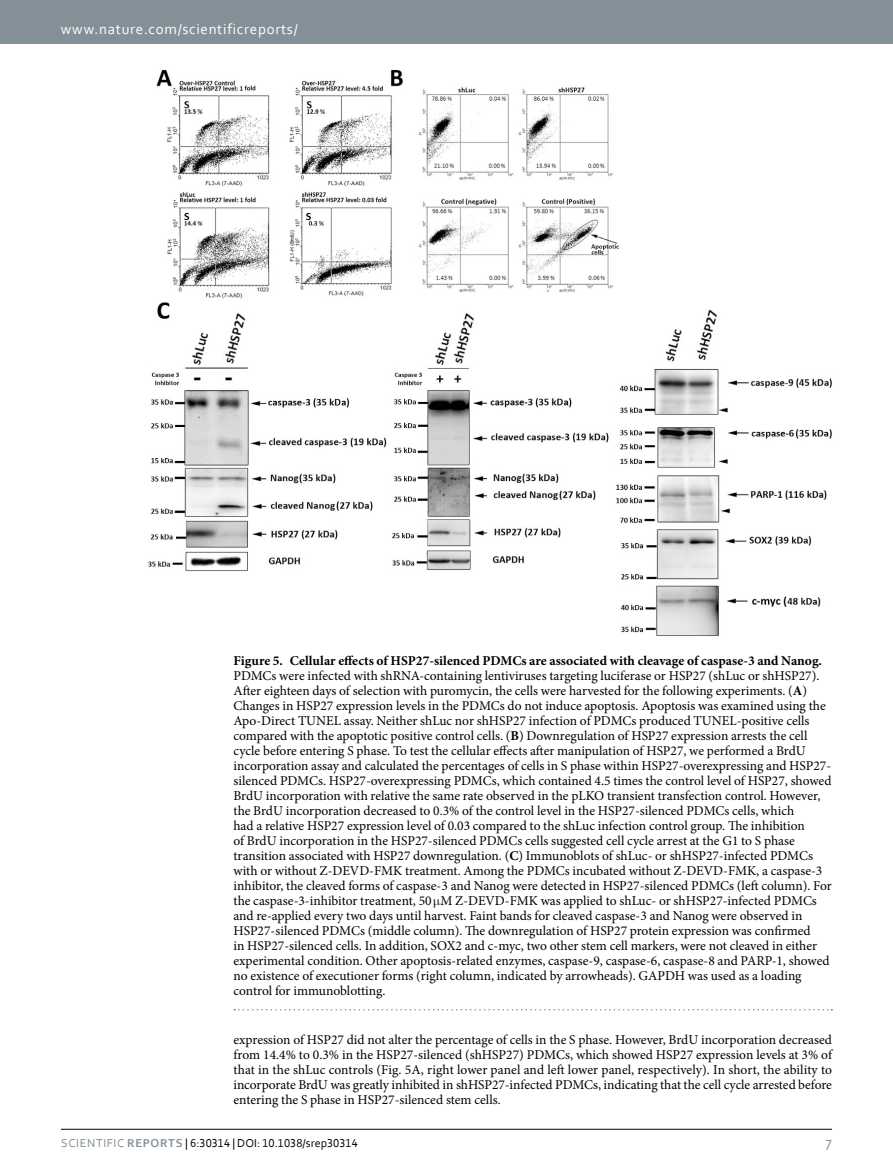
<style>
.page{position:relative;width:893px;height:1174px;background:#fff}
.page>*{position:absolute;margin:0;border:0;box-sizing:border-box;transform-origin:0 0}
.t1{font:15px "Corbel";letter-spacing:.045em;color:#fff}
.t2{font:15px "Corbel";color:#839097}
.t3{font:13.5px/15px "Minion Pro";color:#000;text-align:justify}
.t4{font:700 13.5px "Minion Pro";color:#000}
.t5{font:12px "Corbel";color:#000}
.s1{font-weight:700}
.s2{color:#839097}
.s3{font-weight:700;color:#839097}
</style>
<div class="page">
<div style="left:0;top:0;width:893px;height:43px;background:#839097"></div>
<hr style="left:61px;top:1129px;width:771px;height:1px;background:#000">
<img style="left:148px;top:70px;width:684px;height:566px">
<svg style="left:234px;top:1009px;width:598px;height:1px"></svg>
<p class="t1" style="left:61px;top:19px;width:238px">www.nature.com/scientificreports/</p>
<p class="t4" style="left:233px;top:651px;width:590px">Figure 5. Cellular effects of HSP27-silenced PDMCs are associated with cleavage of caspase-3 and Nanog.</p>
<p class="t3" style="left:233px;top:668px;width:600px;text-align:left">PDMCs were infected with shRNA-containing lentiviruses targeting luciferase or HSP27 (shLuc or shHSP27).<br>After eighteen days of selection with puromycin, the cells were harvested for the following experiments. (<span class="s1">A</span>)<br>Changes in HSP27 expression levels in the PDMCs do not induce apoptosis. Apoptosis was examined using the Apo-Direct TUNEL assay. Neither shLuc nor shHSP27 infection of PDMCs produced TUNEL-positive cells compared with the apoptotic positive control cells. (<span class="s1">B</span>) Downregulation of HSP27 expression arrests the cell cycle before entering S phase. To test the cellular effects after manipulation of HSP27, we performed a BrdU incorporation assay and calculated the percentages of cells in S phase within HSP27-overexpressing and HSP27- silenced PDMCs. HSP27-overexpressing PDMCs, which contained 4.5 times the control level of HSP27, showed BrdU incorporation with relative the same rate observed in the pLKO transient transfection control. However, the BrdU incorporation decreased to 0.3% of the control level in the HSP27-silenced PDMCs cells, which<br>had a relative HSP27 expression level of 0.03 compared to the shLuc infection control group. The inhibition<br>of BrdU incorporation in the HSP27-silenced PDMCs cells suggested cell cycle arrest at the G1 to S phase transition associated with HSP27 downregulation. (<span class="s1">C</span>) Immunoblots of shLuc- or shHSP27-infected PDMCs with or without Z-DEVD-FMK treatment. Among the PDMCs incubated without Z-DEVD-FMK, a caspase-3 inhibitor, the cleaved forms of caspase-3 and Nanog were detected in HSP27-silenced PDMCs (left column). For the caspase-3-inhibitor treatment, 50 M Z-DEVD-FMK was applied to shLuc- or shHSP27-infected PDMCs and re-applied every two days until harvest. Faint bands for cleaved caspase-3 and Nanog were observed in HSP27-silenced PDMCs (middle column). The downregulation of HSP27 protein expression was confirmed<br>in HSP27-silenced cells. In addition, SOX2 and c-myc, two other stem cell markers, were not cleaved in either experimental condition. Other apoptosis-related enzymes, caspase-9, caspase-6, caspase-8 and PARP-1, showed no existence of executioner forms (right column, indicated by arrowheads). GAPDH was used as a loading control for immunoblotting.</p>
<p class="t3" style="left:233px;top:1032px;width:600px">expression of HSP27 did not alter the percentage of cells in the S phase. However, BrdU incorporation decreased from 14.4% to 0.3% in the HSP27-silenced (shHSP27) PDMCs, which showed HSP27 expression levels at 3% of that in the shLuc controls (Fig. 5A, right lower panel and left lower panel, respectively). In short, the ability to incorporate BrdU was greatly inhibited in shHSP27-infected PDMCs, indicating that the cell cycle arrested before entering the S phase in HSP27-silenced stem cells.</p>
<p class="t5" style="left:61px;top:1135px;width:298px"><span class="s2">Scientific</span> <span class="s3">REPORTS</span> | 6:30314 | DOI: 10.1038/srep30314</p>
<p class="t2" style="left:826px;top:1132px;width:8px">7</p>
</div>
